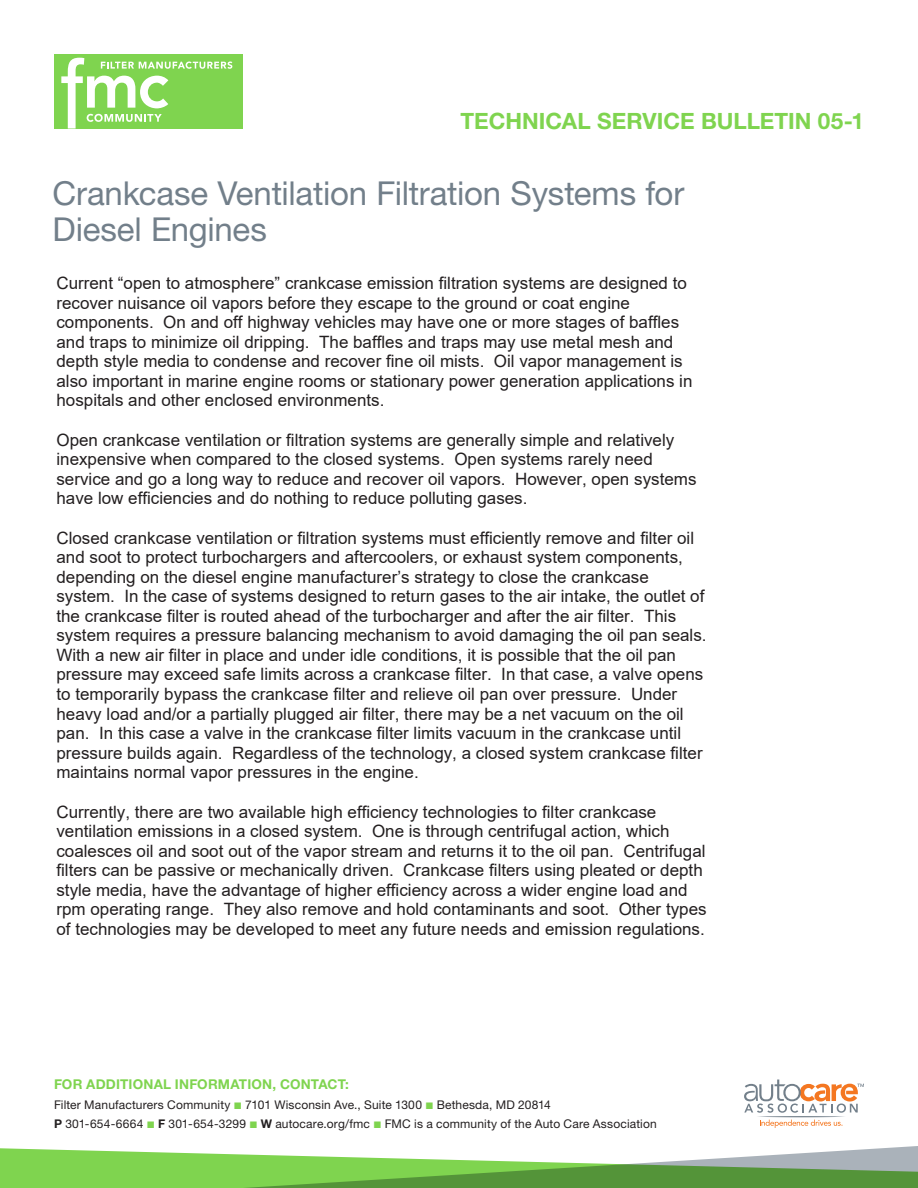
<style>
.page{position:relative;width:918px;height:1188px;background:#fff}
.page>*{position:absolute;margin:0;border:0;box-sizing:border-box;transform-origin:0 0}
.t1{font:33px/36px "Helvetica Neue LT Std";letter-spacing:-.005em;color:#727f8a}
.body_copy{font:700 22.5px "Helvetica Neue LT Std";color:#7fd44f}
.t2{font:16.95px/19.5px "Arial";color:#231f20}
.t3{font:14.25px "Arial";color:#231f20}
.subheads{font:700 13.5px "Helvetica Neue LT Std";letter-spacing:.015em;color:#7fd44f}
.subheads-2{font:12px "Helvetica Neue LT Std";letter-spacing:.015em;color:#231f20}
.s1{font-weight:700}
</style>
<div class="page">
<svg style="left:0;top:1146px;width:918px;height:42px"></svg>
<svg style="left:744px;top:1080px;width:120px;height:48px"></svg>
<div style="left:54px;top:54px;width:189px;height:75px;background:#7fd44f"></div>
<svg style="left:61px;top:58px;width:171px;height:71px"></svg>
<p class="body_copy" style="left:461px;top:107px;width:405px">TECHNICAL SERVICE BULLETIN 05-1</p>
<p class="t1" style="left:52px;top:175px;width:633px">Crankcase Ventilation Filtration Systems for<br>Diesel Engines</p>
<p class="t2" style="left:56px;top:273px;width:638px">Current “open to atmosphere” crankcase emission filtration systems are designed to recover nuisance oil vapors before they escape to the ground or coat engine components. On and off highway vehicles may have one or more stages of baffles and traps to minimize oil dripping. The baffles and traps may use metal mesh and depth style media to condense and recover fine oil mists. Oil vapor management is also important in marine engine rooms or stationary power generation applications in hospitals and other enclosed environments.</p>
<p class="t2" style="left:56px;top:430px;width:642px">Open crankcase ventilation or filtration systems are generally simple and relatively inexpensive when compared to the closed systems. Open systems rarely need service and go a long way to reduce and recover oil vapors. However, open systems have low efficiencies and do nothing to reduce polluting gases.</p>
<p class="t2" style="left:56px;top:528px;width:652px">Closed crankcase ventilation or filtration systems must efficiently remove and filter oil and soot to protect turbochargers and aftercoolers, or exhaust system components, depending on the diesel engine manufacturer’s strategy to close the crankcase system. In the case of systems designed to return gases to the air intake, the outlet of the crankcase filter is routed ahead of the turbocharger and after the air filter. This system requires a pressure balancing mechanism to avoid damaging the oil pan seals.<br>With a new air filter in place and under idle conditions, it is possible that the oil pan pressure may exceed safe limits across a crankcase filter. In that case, a valve opens to temporarily bypass the crankcase filter and relieve oil pan over pressure. Under heavy load and/or a partially plugged air filter, there may be a net vacuum on the oil pan. In this case a valve in the crankcase filter limits vacuum in the crankcase until pressure builds again. Regardless of the technology, a closed system crankcase filter maintains normal vapor pressures in the engine.</p>
<p class="t2" style="left:56px;top:802px;width:652px">Currently, there are two available high efficiency technologies to filter crankcase ventilation emissions in a closed system. One is through centrifugal action, which coalesces oil and soot out of the vapor stream and returns it to the oil pan. Centrifugal filters can be passive or mechanically driven. Crankcase filters using pleated or depth style media, have the advantage of higher efficiency across a wider engine load and rpm operating range. They also remove and hold contaminants and soot. Other types of technologies may be developed to meet any future needs and emission regulations.</p>
<p class="subheads" style="left:54px;top:1076px;width:296px">FOR ADDITIONAL INFORMATION, CONTACT:</p>
<p class="subheads-2" style="left:54px;top:1097px;width:498px">Filter Manufacturers Community 7101 Wisconsin Ave., Suite 1300 Bethesda, MD 20814</p>
<p class="subheads-2" style="left:54px;top:1117px;width:604px"><span class="s1">P</span> 301-654-6664 <span class="s1">F</span> 301-654-3299 <span class="s1">W</span> autocare.org/fmc FMC is a community of the Auto Care Association</p>
<p class="t3" style="left:183px;top:1110px;width:399px">Administered by Motor &amp; Equipment Manufacturers Association</p>
</div>
